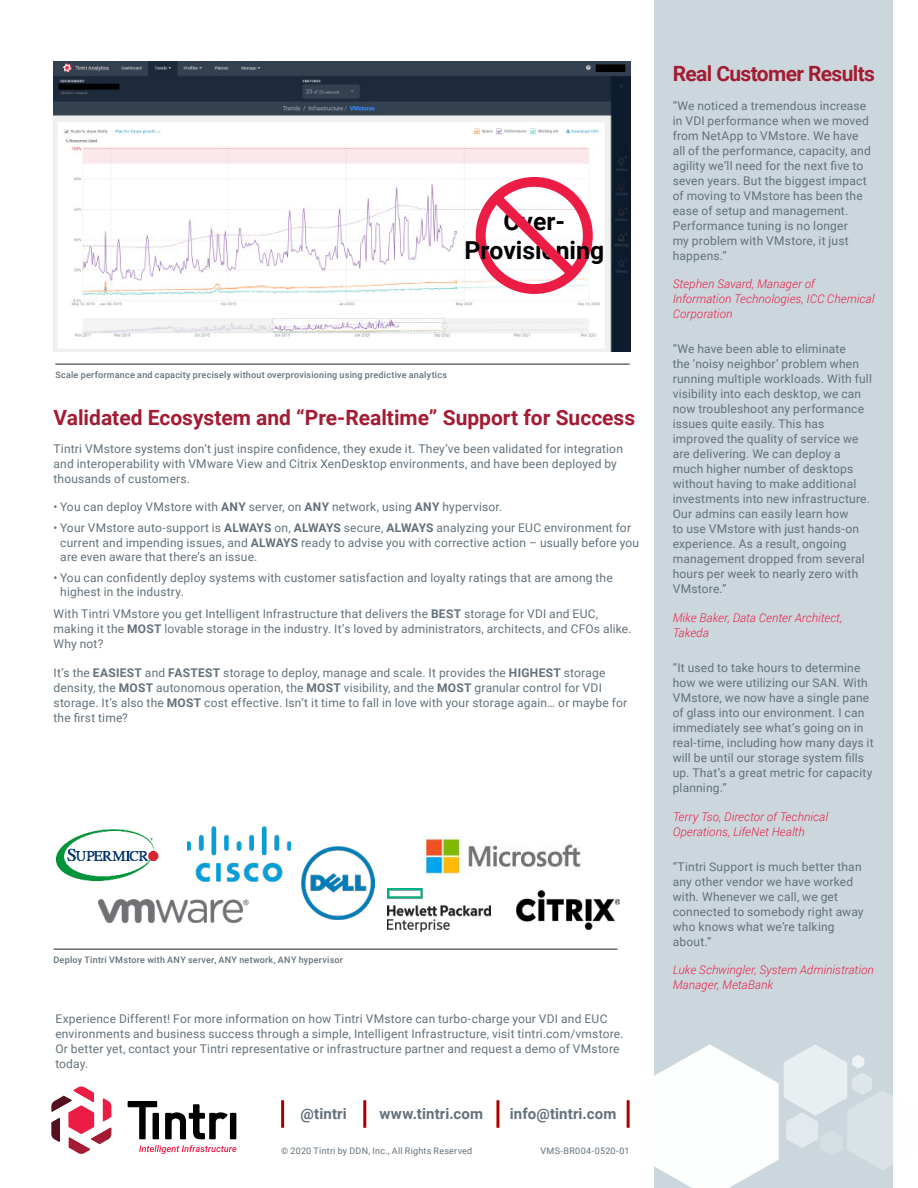
<style>
.page{position:relative;width:918px;height:1188px;background:#fff}
.page>*{position:absolute;margin:0;border:0;box-sizing:border-box;transform-origin:0 0}
.t1{font:700 24.75px/29.7px "Roboto";color:#010102;text-align:center}
.t2{font:700 21px "Roboto";color:#a31c33}
.t3{font:700 21px "Roboto";letter-spacing:-.03em;color:#a31c33}
.t4{font:700 15px "Roboto";letter-spacing:.01em;color:#63717a}
.t5{font:12px/15px "Roboto";letter-spacing:.015em;color:#63717a}
.t6{font:italic 300 12px/15px "Roboto";letter-spacing:.01em;color:#eb1d45}
.t7{font:500 9px "Roboto";letter-spacing:.025em;color:#63717a}
.t8{font:9px "Roboto";letter-spacing:.025em;color:#63717a}
.s1{font-weight:700}
</style>
<div class="page">
<div style="left:655px;top:0;width:238px;height:1188px;background:#cbd7dd"></div>
<img style="left:388px;top:889px;width:102px;height:42px">
<img style="left:188px;top:826px;width:102px;height:55px">
<img style="left:97px;top:899px;width:152px;height:24px">
<img style="left:517px;top:891px;width:102px;height:38px">
<img style="left:302px;top:847px;width:72px;height:72px">
<img style="left:424px;top:837px;width:157px;height:39px">
<img style="left:57px;top:829px;width:101px;height:52px">
<svg style="left:654px;top:1044px;width:239px;height:144px"></svg>
<hr style="left:54px;top:949px;width:563px;height:1px;background:#221f1f">
<hr style="left:281px;top:1100px;width:3px;height:28px;background:#ab0000">
<hr style="left:363px;top:1100px;width:3px;height:28px;background:#ab0000">
<hr style="left:496px;top:1100px;width:3px;height:28px;background:#ab0000">
<hr style="left:627px;top:1100px;width:3px;height:28px;background:#ab0000">
<hr style="left:55px;top:364px;width:575px;height:1px;background:#221f1f">
<svg style="left:139px;top:1145px;width:97px;height:9px"></svg>
<svg style="left:128px;top:1101px;width:29px;height:38px"></svg>
<div style="left:230px;top:1113px;width:6px;height:26px;background:#010102"></div>
<svg style="left:165px;top:1104px;width:63px;height:35px"></svg>
<div style="left:153px;top:1113px;width:6px;height:26px;background:#010102"></div>
<svg style="left:51px;top:1086px;width:60px;height:68px"></svg>
<img style="left:54px;top:62px;width:576px;height:289px">
<svg style="left:476px;top:177px;width:117px;height:117px"></svg>
<h1 class="t1" style="left:464px;top:208px;width:141px">Over-<br>Provisioning</h1>
<p class="t7" style="left:55px;top:371px;width:393px">Scale performance and capacity precisely without overprovisioning using predictive analytics</p>
<h2 class="t2" style="left:54px;top:408px;width:583px">Validated Ecosystem and “Pre-Realtime” Support for Success</h2>
<p class="t5" style="left:54px;top:441px;width:571px">Tintri VMstore systems don’t just inspire con昀椀dence, they exude it. They’ve been validated for integration and interoperability with VMware View and Citrix XenDesktop environments, and have been deployed by thousands of customers.</p>
<p class="t5" style="left:54px;top:500px;width:450px">• You can deploy VMstore with <span class="s1">ANY</span> server, on <span class="s1">ANY</span> network, using <span class="s1">ANY</span> hypervisor.</p>
<p class="t5" style="left:60px;top:521px;width:580px;line-height:14.4px;text-indent:-7px">• Your VMstore auto-support is <span class="s1">ALWAYS</span> on, <span class="s1">ALWAYS</span> secure, <span class="s1">ALWAYS</span> analyzing your EUC environment for current and impending issues, and <span class="s1">ALWAYS</span> ready to advise you with corrective action – usually before you are even aware that there’s an issue.</p>
<p class="t5" style="left:60px;top:571px;width:554px;line-height:14.4px;text-indent:-7px">• You can con昀椀dently deploy systems with customer satisfaction and loyalty ratings that are among the highest in the industry.</p>
<p class="t5" style="left:54px;top:607px;width:580px">With Tintri VMstore you get Intelligent Infrastructure that delivers the <span class="s1">BEST</span> storage for VDI and EUC, making it the <span class="s1">MOST</span> lovable storage in the industry. It’s loved by administrators, architects, and CFOs alike.<br>Why not?</p>
<p class="t5" style="left:54px;top:666px;width:575px">It’s the <span class="s1">EASIEST</span> and <span class="s1">FASTEST</span> storage to deploy, manage and scale. It provides the <span class="s1">HIGHEST</span> storage density, the <span class="s1">MOST</span> autonomous operation, the <span class="s1">MOST</span> visibility, and the <span class="s1">MOST</span> granular control for VDI storage. It’s also the <span class="s1">MOST</span> cost effective. Isn’t it time to fall in love with your storage again… or maybe for the 昀椀rst time?</p>
<p class="t7" style="left:54px;top:956px;width:291px">Deploy Tintri VMstore with ANY server, ANY network, ANY hypervisor</p>
<p class="t5" style="left:55px;top:1011px;width:570px">Experience Different! For more information on how Tintri VMstore can turbo-charge your VDI and EUC environments and business success through a simple, Intelligent Infrastructure, visit tintri.com/vmstore.<br>Or better yet, contact your Tintri representative or infrastructure partner and request a demo of VMstore today.</p>
<p class="t4" style="left:301px;top:1107px;width:48px">@tintri</p>
<p class="t4" style="left:380px;top:1108px;width:105px">www.tintri.com</p>
<p class="t4" style="left:510px;top:1107px;width:108px">info@tintri.com</p>
<p class="t8" style="left:281px;top:1145px;width:193px">© 2020 Tintri by DDN, Inc., All Rights Reserved</p>
<p class="t8" style="left:541px;top:1145px;width:91px">VMS-BR004-0520-01</p>
<h2 class="t3" style="left:673px;top:65px;width:204px">Real Customer Results</h2>
<p class="t5" style="left:673px;top:99px;width:200px">“We noticed a tremendous increase in VDI performance when we moved from NetApp to VMstore. We have all of the performance, capacity, and agility we’ll need for the next 昀椀ve to seven years. But the biggest impact of moving to VMstore has been the ease of setup and management.<br>Performance tuning is no longer<br>my problem with VMstore, it just happens.”</p>
<p class="t6" style="left:673px;top:277px;width:203px">Stephen Savard, Manager of<br>Information Technologies, ICC Chemical<br>Corporation</p>
<p class="t5" style="left:673px;top:341px;width:201px">“We have been able to eliminate<br>the ‘noisy neighbor’ problem when running multiple workloads. With full visibility into each desktop, we can now troubleshoot any performance issues quite easily. This has improved the quality of service we are delivering. We can deploy a much higher number of desktops without having to make additional investments into new infrastructure.<br>Our admins can easily learn how<br>to use VMstore with just hands-on experience. As a result, ongoing management dropped from several hours per week to nearly zero with<br>VMstore.”</p>
<p class="t6" style="left:673px;top:611px;width:171px">Mike Baker, Data Center Architect,<br>Takeda</p>
<p class="t5" style="left:673px;top:661px;width:203px">“It used to take hours to determine how we were utilizing our SAN. With<br>VMstore, we now have a single pane of glass into our environment. I can immediately see what’s going on in real-time, including how many days it will be until our storage system 昀椀lls up. That’s a great metric for capacity planning.”</p>
<p class="t6" style="left:673px;top:810px;width:157px">Terry Tso, Director of Technical<br>Operations, LifeNet Health</p>
<p class="t5" style="left:673px;top:859px;width:192px">“Tintri Support is much better than any other vendor we have worked with. Whenever we call, we get connected to somebody right away who knows what we’re talking about.”</p>
<p class="t6" style="left:673px;top:964px;width:203px">Luke Schwingler, System Administration<br>Manager, MetaBank</p>
</div>
